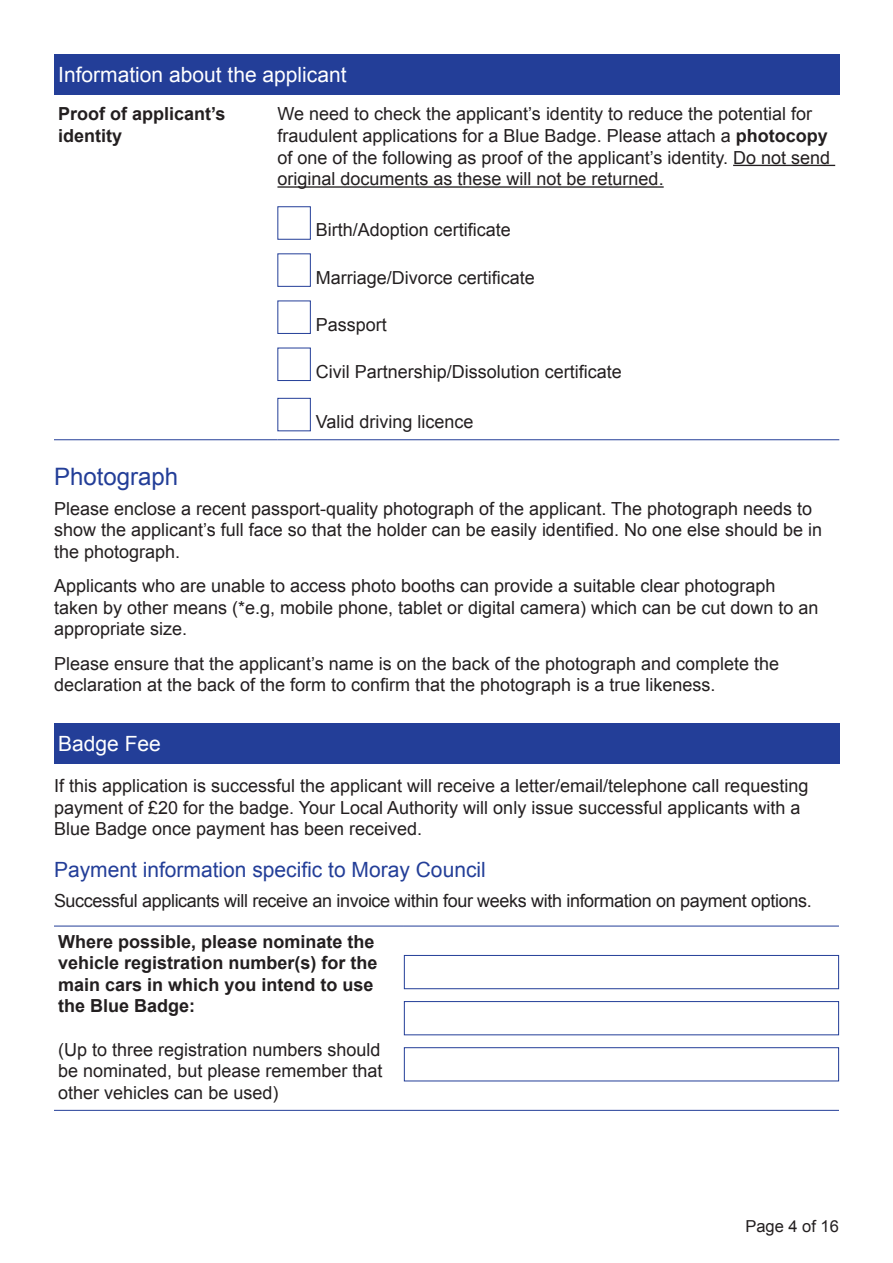
<style>
.page{position:relative;width:893px;height:1263px;background:#fff}
.page>*{position:absolute;margin:0;border:0;box-sizing:border-box;transform-origin:0 0}
.Heading{font:24px "Arial";color:#233e98}
.Heading-2{font:21px "Arial";color:#233e98}
.t1{font:21px "Arial";color:#fff}
.Body{font:18px/21.6px "Arial";color:#231f20}
.t2{font:700 18px/21.6px "Arial";color:#231f20}
.Body-2{font:18px "Arial";letter-spacing:-.02em;color:#231f20}
.t3{font:16.5px "Arial";color:#231f20}
.s1{font-weight:700}
</style>
<div class="page">
<div style="left:54px;top:54px;width:785px;height:41px;background:#233e98"></div>
<hr style="left:54px;top:439px;width:223px;height:1px;background:#233e98">
<hr style="left:277px;top:439px;width:562px;height:1px;background:#233e98">
<hr style="left:733px;top:165px;width:102px;height:1px;background:#231f20">
<hr style="left:277px;top:186px;width:387px;height:2px;background:#231f20">
<div style="left:277px;top:206px;width:34px;height:34px;border:1px solid #233e98"></div>
<div style="left:277px;top:253px;width:34px;height:34px;border:1px solid #233e98"></div>
<div style="left:277px;top:301px;width:34px;height:33px;border:1px solid #233e98"></div>
<div style="left:277px;top:348px;width:34px;height:33px;border:1px solid #233e98"></div>
<div style="left:277px;top:398px;width:34px;height:33px;border:1px solid #233e98"></div>
<div style="left:54px;top:723px;width:785px;height:41px;background:#233e98"></div>
<hr style="left:54px;top:926px;width:350px;height:1px;background:#233e98">
<hr style="left:404px;top:926px;width:435px;height:1px;background:#233e98">
<hr style="left:54px;top:1110px;width:350px;height:1px;background:#233e98">
<hr style="left:404px;top:1110px;width:435px;height:1px;background:#233e98">
<div style="left:404px;top:955px;width:435px;height:34px;border:1px solid #233e98"></div>
<div style="left:404px;top:1001px;width:435px;height:34px;border:1px solid #233e98"></div>
<div style="left:404px;top:1047px;width:435px;height:34px;border:1px solid #233e98"></div>
<p class="t1" style="left:58px;top:61px;width:290px">Information about the applicant</p>
<p class="t2" style="left:58px;top:104px;width:169px">Proof of applicant’s identity</p>
<p class="Body" style="left:277px;top:103px;width:554px">We need to check the applicant’s identity to reduce the potential for fraudulent applications for a Blue Badge. Please attach a <span class="s1">photocopy </span>of one of the following as proof of the applicant’s identity. Do not send original documents as these will not be returned.</p>
<p class="Body" style="left:316px;top:219px;width:197px">Birth/Adoption certificate</p>
<p class="Body" style="left:316px;top:267px;width:221px">Marriage/Divorce certificate</p>
<p class="Body" style="left:316px;top:314px;width:73px">Passport</p>
<p class="Body" style="left:316px;top:361px;width:308px">Civil Partnership/Dissolution certificate</p>
<p class="Body" style="left:316px;top:411px;width:159px">Valid driving licence</p>
<p class="Heading" style="left:54px;top:460px;width:126px">Photograph</p>
<p class="Body" style="left:54px;top:498px;width:770px">Please enclose a recent passport-quality photograph of the applicant. The photograph needs to show the applicant’s full face so that the holder can be easily identified. No one else should be in the photograph.</p>
<p class="Body" style="left:54px;top:575px;width:766px">Applicants who are unable to access photo booths can provide a suitable clear photograph taken by other means (*e.g, mobile phone, tablet or digital camera) which can be cut down to an appropriate size.</p>
<p class="Body" style="left:54px;top:653px;width:727px">Please ensure that the applicant’s name is on the back of the photograph and complete the declaration at the back of the form to confirm that the photograph is a true likeness.</p>
<p class="t1" style="left:58px;top:730px;width:104px">Badge Fee</p>
<p class="Body" style="left:54px;top:775px;width:756px">If this application is successful the applicant will receive a letter/email/telephone call requesting payment of £20 for the badge. Your Local Authority will only issue successful applicants with a<br>Blue Badge once payment has been received.</p>
<p class="Heading-2" style="left:54px;top:856px;width:433px">Payment information specific to Moray Council</p>
<p class="Body-2" style="left:54px;top:889px;width:759px">Successful applicants will receive an invoice within four weeks with information on payment options.</p>
<p class="t2" style="left:58px;top:931px;width:321px">Where possible, please nominate the vehicle registration number(s) for the main cars in which you intend to use the Blue Badge:</p>
<p class="Body" style="left:58px;top:1039px;width:326px;text-align:justify">(Up to three registration numbers should be nominated, but please remember that other vehicles can be used)</p>
<p class="t3" style="left:745px;top:1216px;width:95px">Page 4 of 16</p>
</div>
